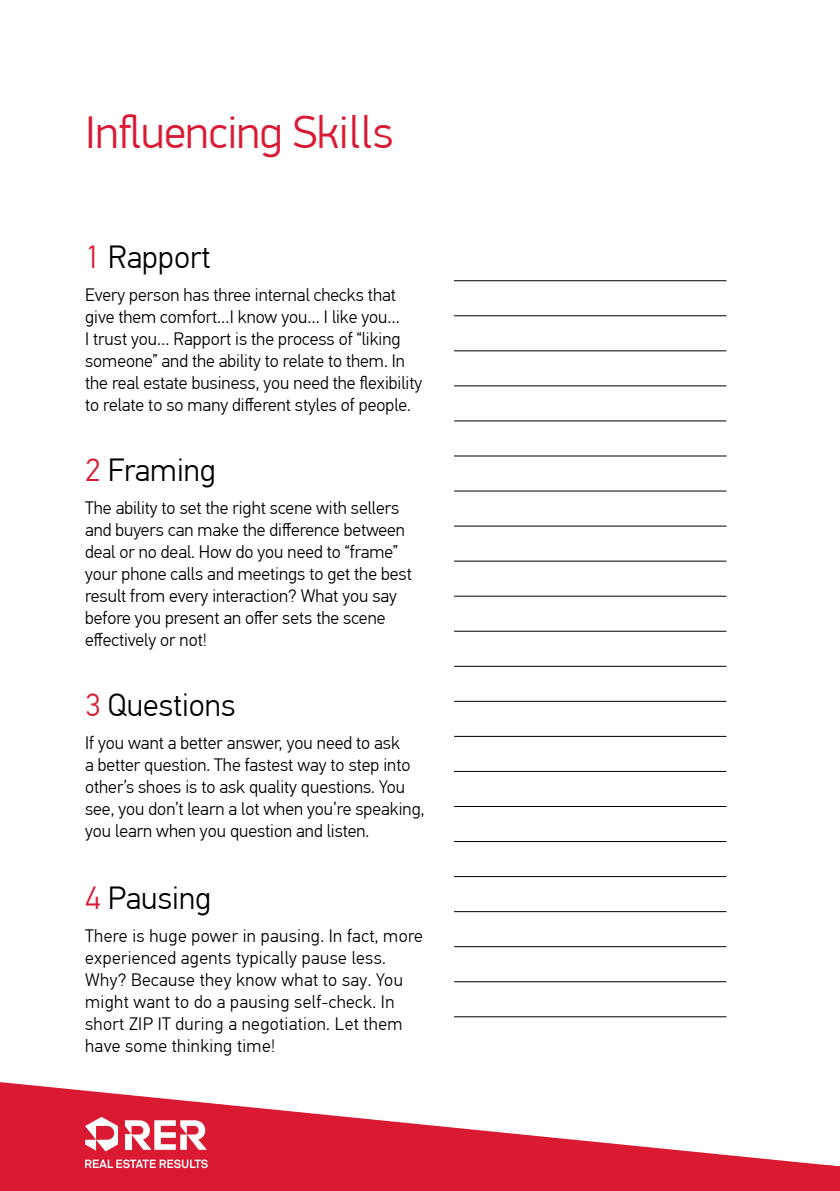
<style>
.page{position:relative;width:840px;height:1191px;background:#fff}
.page>*{position:absolute;margin:0;border:0;box-sizing:border-box;transform-origin:0 0}
.t1{font:300 46px "PF Din Display Pro";color:#da1a32}
.t2{font:300 32px "PF Din Text Pro";color:#000}
.t3{font:300 18px/22px "PF Din Text Pro";color:#000}
.t4{font:300 18px/22px "PF Din Text Pro";letter-spacing:.02em;color:#000}
.s1{color:#da1a32}
</style>
<div class="page">
<svg style="left:0;top:1082px;width:839px;height:109px;fill:#da1a32"></svg>
<svg style="left:85px;top:1116px;width:33px;height:35px"></svg>
<svg style="left:85px;top:1159px;width:122px;height:9px"></svg>
<svg style="left:125px;top:1120px;width:82px;height:29px"></svg>
<div style="left:125px;top:1134px;width:6px;height:15px;background:#fff"></div>
<hr style="left:454px;top:280px;width:272px;height:1px;background:#000">
<hr style="left:454px;top:701px;width:272px;height:1px;background:#000">
<hr style="left:454px;top:491px;width:272px;height:1px;background:#000">
<hr style="left:454px;top:911px;width:272px;height:1px;background:#000">
<hr style="left:454px;top:350px;width:272px;height:1px;background:#000">
<hr style="left:454px;top:771px;width:272px;height:1px;background:#000">
<hr style="left:454px;top:561px;width:272px;height:1px;background:#000">
<hr style="left:454px;top:981px;width:272px;height:1px;background:#000">
<hr style="left:454px;top:420px;width:272px;height:1px;background:#000">
<hr style="left:454px;top:841px;width:272px;height:1px;background:#000">
<hr style="left:454px;top:631px;width:272px;height:1px;background:#000">
<hr style="left:454px;top:315px;width:272px;height:1px;background:#000">
<hr style="left:454px;top:736px;width:272px;height:1px;background:#000">
<hr style="left:454px;top:526px;width:272px;height:1px;background:#000">
<hr style="left:454px;top:946px;width:272px;height:1px;background:#000">
<hr style="left:454px;top:385px;width:272px;height:1px;background:#000">
<hr style="left:454px;top:806px;width:272px;height:1px;background:#000">
<hr style="left:454px;top:596px;width:272px;height:1px;background:#000">
<hr style="left:454px;top:1016px;width:272px;height:1px;background:#000">
<hr style="left:454px;top:455px;width:272px;height:1px;background:#000">
<hr style="left:454px;top:876px;width:272px;height:1px;background:#000">
<hr style="left:454px;top:666px;width:272px;height:1px;background:#000">
<h1 class="t1" style="left:85px;top:106px;width:309px">Influencing Skills</h1>
<h2 class="t2" style="left:85px;top:239px;width:127px"><span class="s1">1</span> Rapport</h2>
<p class="t3" style="left:85px;top:284px;width:338px">Every person has three internal checks that give them comfort…I know you… I like you…<br>I trust you… Rapport is the process of “liking someone” and the ability to relate to them. In the real estate business, you need the flexibility to relate to so many different styles of people.</p>
<h2 class="t2" style="left:85px;top:451px;width:132px"><span class="s1">2</span> Framing</h2>
<p class="t3" style="left:85px;top:497px;width:328px">The ability to set the right scene with sellers and buyers can make the difference between deal or no deal. How do you need to “frame” your phone calls and meetings to get the best result from every interaction? What you say before you present an offer sets the scene effectively or not!</p>
<h2 class="t2" style="left:85px;top:686px;width:152px"><span class="s1">3</span> Questions</h2>
<p class="t3" style="left:85px;top:732px;width:341px">If you want a better answer, you need to ask<br>a better question. The fastest way to step into other’s shoes is to ask quality questions. You see, you don’t learn a lot when you’re speaking, you learn when you question and listen.</p>
<h2 class="t2" style="left:85px;top:879px;width:128px"><span class="s1">4</span> Pausing</h2>
<p class="t4" style="left:85px;top:925px;width:339px">There is huge power in pausing. In fact, more experienced agents typically pause less.<br>Why? Because they know what to say. You might want to do a pausing self-check. In short ZIP IT during a negotiation. Let them have some thinking time!</p>
</div>
